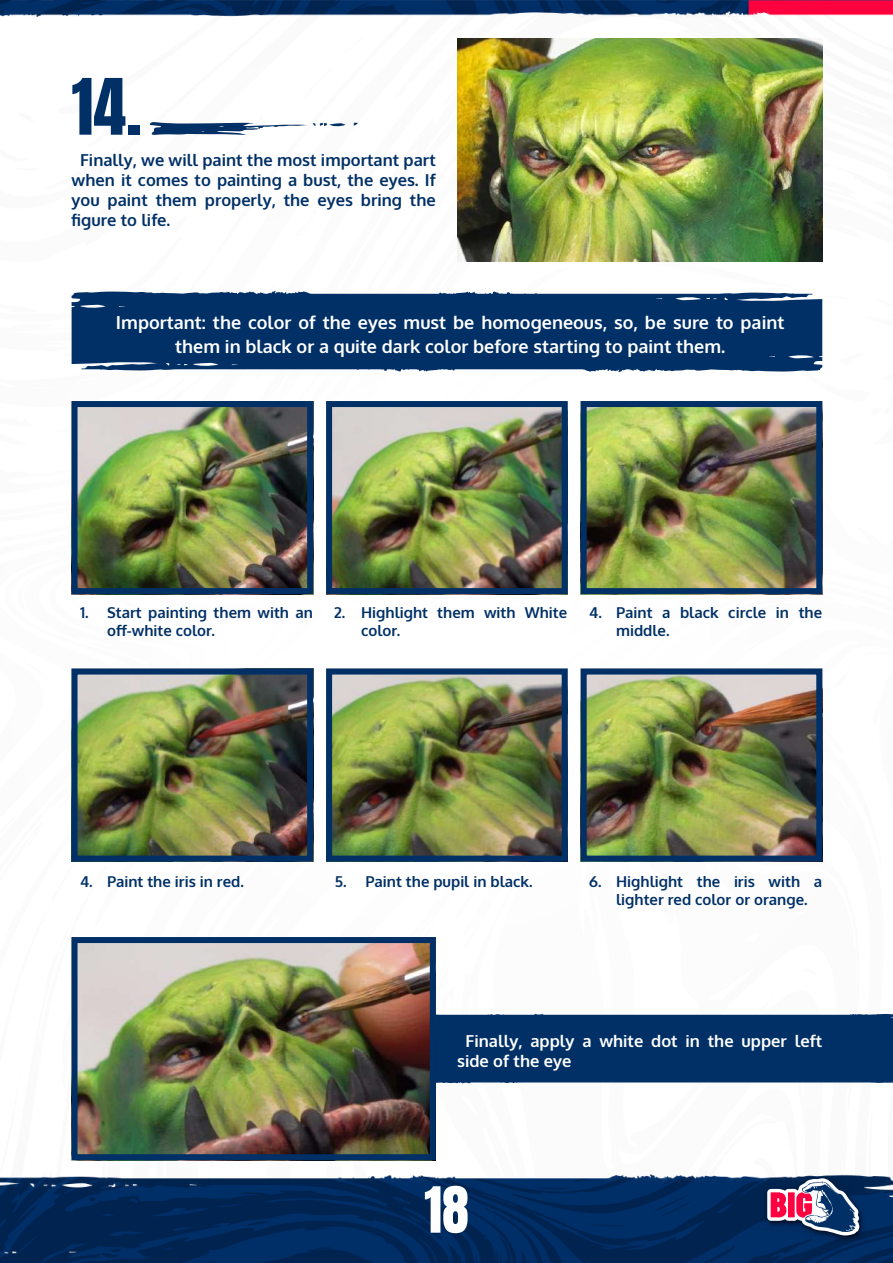
<style>
.page{position:relative;width:893px;height:1263px;background:#fff}
.page>*{position:absolute;margin:0;border:0;box-sizing:border-box;transform-origin:0 0}
.t1{font:66px "Anton";color:#003066}
.t2{font:54px "Anton";color:#fff}
.t3{font:700 18px/24px "Oxygen";color:#fff;text-align:center}
.t4{font:700 16.5px/19.8px "Oxygen";color:#003066;text-align:justify}
.t5{font:700 16.5px/19.8px "Oxygen";color:#fff}
.t6{font:700 15px/18px "Oxygen";color:#003066}
</style>
<div class="page">
<img style="left:0;top:0;width:893px;height:1263px">
<svg style="left:72px;top:291px;width:750px;height:81px;background:#113e70"></svg>
<svg style="left:150px;top:122px;width:196px;height:13px"></svg>
<svg style="left:488px;top:1014px;width:54px;height:1px"></svg>
<img style="left:457px;top:38px;width:365px;height:223px">
<img style="left:79px;top:408px;width:227px;height:179px">
<div style="left:72px;top:401px;width:241px;height:193px;border:6px solid #003066"></div>
<img style="left:79px;top:675px;width:227px;height:180px">
<div style="left:72px;top:668px;width:241px;height:194px;border:6px solid #003066"></div>
<img style="left:79px;top:944px;width:350px;height:209px">
<div style="left:72px;top:937px;width:364px;height:223px;border:6px solid #003066"></div>
<img style="left:333px;top:408px;width:228px;height:179px">
<div style="left:326px;top:401px;width:242px;height:193px;border:6px solid #003066"></div>
<img style="left:333px;top:675px;width:228px;height:180px">
<div style="left:326px;top:668px;width:242px;height:194px;border:6px solid #003066"></div>
<img style="left:588px;top:408px;width:227px;height:179px">
<div style="left:581px;top:401px;width:241px;height:193px;border:6px solid #003066"></div>
<img style="left:588px;top:675px;width:227px;height:180px">
<div style="left:581px;top:668px;width:241px;height:194px;border:6px solid #003066"></div>
<img style="left:762px;top:1173px;width:105px;height:71px">
<svg style="left:767px;top:1178px;width:92px;height:57px"></svg>
<h1 class="t1" style="left:72px;top:73px;width:71px">14.</h1>
<p class="t4" style="left:72px;top:151px;width:366px;text-indent:9px">Finally, we will paint the most important part when it comes to painting a bust, the eyes. If you paint them properly, the eyes bring the figure to life.</p>
<p class="t3" style="left:116px;top:311px;width:670px">Important: the color of the eyes must be homogeneous, so, be sure to paint them in black or a quite dark color before starting to paint them.</p>
<p class="t6" style="left:107px;top:604px;width:208px;text-indent:-27px">1. Start painting them with an off-white color.</p>
<p class="t6" style="left:361px;top:604px;width:208px;text-indent:-27px">2. Highlight them with White color.</p>
<p class="t6" style="left:616px;top:604px;width:208px;text-indent:-27px">4. Paint a black circle in the middle.</p>
<p class="t6" style="left:80px;top:873px;width:165px">4. Paint the iris in red.</p>
<p class="t6" style="left:335px;top:873px;width:199px">5. Paint the pupil in black.</p>
<p class="t6" style="left:616px;top:873px;width:208px;text-indent:-27px">6. Highlight the iris with a lighter red color or orange.</p>
<p class="t5" style="left:457px;top:1032px;width:367px;text-indent:9px">Finally, apply a white dot in the upper left side of the eye</p>
<h2 class="t2" style="left:424px;top:1182px;width:46px">18</h2>
</div>
